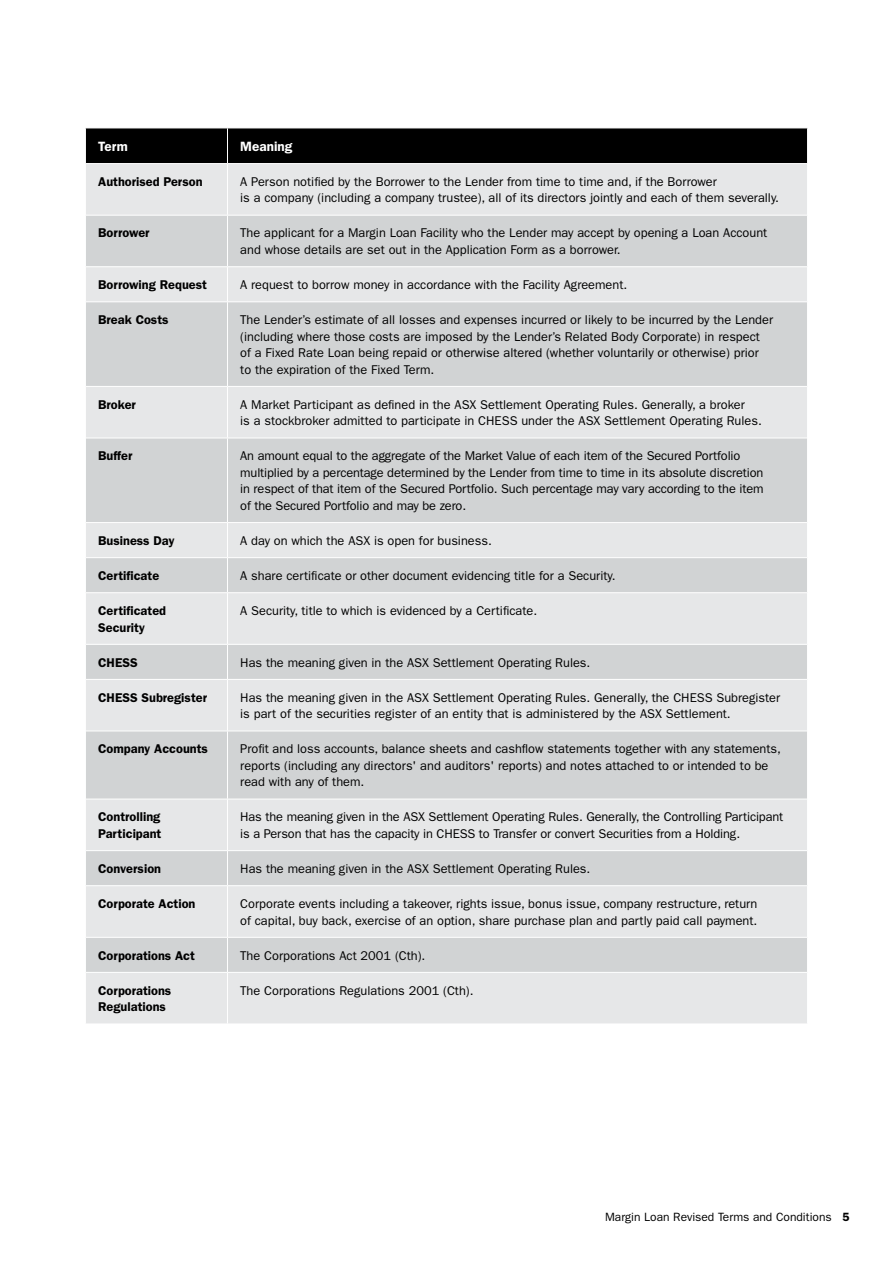
<style>
.page{position:relative;width:893px;height:1263px;background:#fff}
.page>*{position:absolute;margin:0;border:0;box-sizing:border-box;transform-origin:0 0}
.t1{font:600 13.5px "Franklin Gothic";color:#fff}
.t2{font:12.75px/16.5px "Franklin Gothic";color:#000}
.t3{font:600 12.75px/16.5px "Franklin Gothic";color:#000}
.t4{font:12px "Franklin Gothic";color:#000}
.s1{font-weight:600}
</style>
<div class="page">
<div style="left:86px;top:129px;width:721px;height:34px;background:#000"></div>
<div style="left:86px;top:164px;width:721px;height:859px;background:#e6e7e8"></div>
<svg style="left:86px;top:216px;width:721px;height:756px;fill:#d1d3d4"></svg>
<hr style="left:227px;top:128px;width:1px;height:35px;background:#fff">
<hr style="left:227px;top:164px;width:1px;height:51px;background:#fff">
<hr style="left:227px;top:216px;width:1px;height:50px;background:#fff">
<hr style="left:227px;top:267px;width:1px;height:34px;background:#fff">
<hr style="left:227px;top:302px;width:1px;height:84px;background:#fff">
<hr style="left:227px;top:387px;width:1px;height:51px;background:#fff">
<hr style="left:227px;top:438px;width:1px;height:84px;background:#fff">
<hr style="left:227px;top:523px;width:1px;height:34px;background:#fff">
<hr style="left:227px;top:558px;width:1px;height:34px;background:#fff">
<hr style="left:227px;top:593px;width:1px;height:51px;background:#fff">
<hr style="left:227px;top:645px;width:1px;height:34px;background:#fff">
<hr style="left:227px;top:680px;width:1px;height:51px;background:#fff">
<hr style="left:227px;top:731px;width:1px;height:68px;background:#fff">
<hr style="left:227px;top:799px;width:1px;height:51px;background:#fff">
<hr style="left:227px;top:851px;width:1px;height:34px;background:#fff">
<hr style="left:227px;top:886px;width:1px;height:51px;background:#fff">
<hr style="left:227px;top:938px;width:1px;height:34px;background:#fff">
<hr style="left:227px;top:973px;width:1px;height:50px;background:#fff">
<hr style="left:86px;top:215px;width:141px;height:1px;background:#fff">
<hr style="left:227px;top:215px;width:580px;height:1px;background:#fff">
<hr style="left:86px;top:301px;width:141px;height:1px;background:#fff">
<hr style="left:227px;top:301px;width:580px;height:1px;background:#fff">
<hr style="left:86px;top:438px;width:141px;height:1px;background:#fff">
<hr style="left:227px;top:438px;width:580px;height:1px;background:#fff">
<hr style="left:86px;top:557px;width:141px;height:1px;background:#fff">
<hr style="left:227px;top:557px;width:580px;height:1px;background:#fff">
<hr style="left:86px;top:644px;width:141px;height:1px;background:#fff">
<hr style="left:227px;top:644px;width:580px;height:1px;background:#fff">
<hr style="left:86px;top:731px;width:141px;height:1px;background:#fff">
<hr style="left:227px;top:731px;width:580px;height:1px;background:#fff">
<hr style="left:86px;top:850px;width:141px;height:1px;background:#fff">
<hr style="left:227px;top:850px;width:580px;height:1px;background:#fff">
<hr style="left:86px;top:937px;width:141px;height:1px;background:#fff">
<hr style="left:227px;top:937px;width:580px;height:1px;background:#fff">
<hr style="left:86px;top:266px;width:141px;height:1px;background:#fff">
<hr style="left:227px;top:266px;width:580px;height:1px;background:#fff">
<hr style="left:86px;top:386px;width:141px;height:1px;background:#fff">
<hr style="left:227px;top:386px;width:580px;height:1px;background:#fff">
<hr style="left:86px;top:522px;width:141px;height:1px;background:#fff">
<hr style="left:227px;top:522px;width:580px;height:1px;background:#fff">
<hr style="left:86px;top:592px;width:141px;height:1px;background:#fff">
<hr style="left:227px;top:592px;width:580px;height:1px;background:#fff">
<hr style="left:86px;top:679px;width:141px;height:1px;background:#fff">
<hr style="left:227px;top:679px;width:580px;height:1px;background:#fff">
<hr style="left:86px;top:799px;width:141px;height:1px;background:#fff">
<hr style="left:227px;top:799px;width:580px;height:1px;background:#fff">
<hr style="left:86px;top:885px;width:141px;height:1px;background:#fff">
<hr style="left:227px;top:885px;width:580px;height:1px;background:#fff">
<hr style="left:86px;top:972px;width:141px;height:1px;background:#fff">
<hr style="left:227px;top:972px;width:580px;height:1px;background:#fff">
<p class="t1" style="left:98px;top:138px;width:31px">Term</p>
<p class="t1" style="left:240px;top:138px;width:54px">Meaning</p>
<p class="t3" style="left:98px;top:173px;width:106px">Authorised Person</p>
<p class="t2" style="left:240px;top:173px;width:540px">A Person notified by the Borrower to the Lender from time to time and, if the Borrower<br>is a company (including a company trustee), all of its directors jointly and each of them severally.</p>
<p class="t3" style="left:98px;top:225px;width:53px">Borrower</p>
<p class="t2" style="left:240px;top:225px;width:529px">The applicant for a Margin Loan Facility who the Lender may accept by opening a Loan Account and whose details are set out in the Application Form as a borrower.</p>
<p class="t3" style="left:98px;top:276px;width:110px">Borrowing Request</p>
<p class="t2" style="left:240px;top:277px;width:389px">A request to borrow money in accordance with the Facility Agreement.</p>
<p class="t3" style="left:98px;top:312px;width:72px">Break Costs</p>
<p class="t2" style="left:240px;top:312px;width:534px">The Lender’s estimate of all losses and expenses incurred or likely to be incurred by the Lender (including where those costs are imposed by the Lender’s Related Body Corporate) in respect of a Fixed Rate Loan being repaid or otherwise altered (whether voluntarily or otherwise) prior<br>to the expiration of the Fixed Term.</p>
<p class="t3" style="left:98px;top:396px;width:39px">Broker</p>
<p class="t2" style="left:240px;top:396px;width:523px">A Market Participant as defined in the ASX Settlement Operating Rules. Generally, a broker<br>is a stockbroker admitted to participate in CHESS under the ASX Settlement Operating Rules.</p>
<p class="t3" style="left:98px;top:448px;width:36px">Buffer</p>
<p class="t2" style="left:240px;top:448px;width:525px">An amount equal to the aggregate of the Market Value of each item of the Secured Portfolio multiplied by a percentage determined by the Lender from time to time in its absolute discretion in respect of that item of the Secured Portfolio. Such percentage may vary according to the item of the Secured Portfolio and may be zero.</p>
<p class="t3" style="left:98px;top:532px;width:78px">Business Day</p>
<p class="t2" style="left:240px;top:532px;width:253px">A day on which the ASX is open for business.</p>
<p class="t3" style="left:98px;top:567px;width:63px">Certificate</p>
<p class="t2" style="left:240px;top:567px;width:377px">A share certificate or other document evidencing title for a Security.</p>
<p class="t3" style="left:98px;top:602px;width:69px">Certificated<br>Security</p>
<p class="t2" style="left:240px;top:602px;width:298px">A Security, title to which is evidenced by a Certificate.</p>
<p class="t3" style="left:98px;top:654px;width:41px">CHESS</p>
<p class="t2" style="left:240px;top:654px;width:352px">Has the meaning given in the ASX Settlement Operating Rules.</p>
<p class="t3" style="left:98px;top:689px;width:110px">CHESS Subregister</p>
<p class="t2" style="left:240px;top:689px;width:541px">Has the meaning given in the ASX Settlement Operating Rules. Generally, the CHESS Subregister is part of the securities register of an entity that is administered by the ASX Settlement.</p>
<p class="t3" style="left:98px;top:741px;width:111px">Company Accounts</p>
<p class="t2" style="left:240px;top:741px;width:542px">Profit and loss accounts, balance sheets and cashflow statements together with any statements, reports (including any directors' and auditors' reports) and notes attached to or intended to be read with any of them.</p>
<p class="t3" style="left:98px;top:809px;width:65px">Controlling<br>Participant</p>
<p class="t2" style="left:240px;top:809px;width:545px">Has the meaning given in the ASX Settlement Operating Rules. Generally, the Controlling Participant is a Person that has the capacity in CHESS to Transfer or convert Securities from a Holding.</p>
<p class="t3" style="left:98px;top:860px;width:64px">Conversion</p>
<p class="t2" style="left:240px;top:860px;width:352px">Has the meaning given in the ASX Settlement Operating Rules.</p>
<p class="t3" style="left:98px;top:895px;width:99px">Corporate Action</p>
<p class="t2" style="left:240px;top:895px;width:519px">Corporate events including a takeover, rights issue, bonus issue, company restructure, return of capital, buy back, exercise of an option, share purchase plan and partly paid call payment.</p>
<p class="t3" style="left:98px;top:947px;width:98px">Corporations Act</p>
<p class="t2" style="left:240px;top:947px;width:187px">The Corporations Act 2001 (Cth).</p>
<p class="t3" style="left:98px;top:982px;width:75px">Corporations<br>Regulations</p>
<p class="t2" style="left:240px;top:982px;width:235px">The Corporations Regulations 2001 (Cth).</p>
<p class="t4" style="left:605px;top:1210px;width:246px">Margin Loan Revised Terms and Conditions <span class="s1">5</span></p>
</div>
